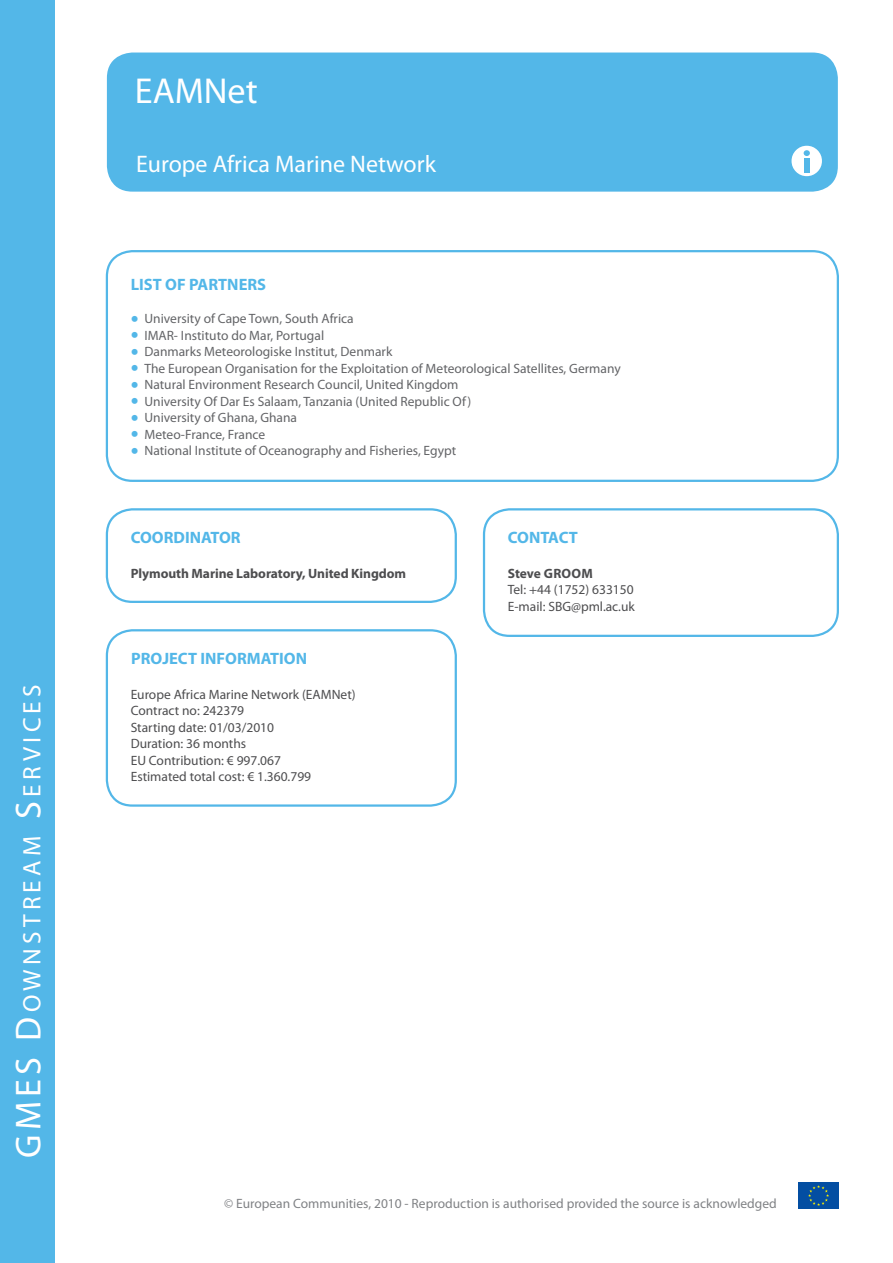
<style>
.page{position:relative;width:893px;height:1263px;background:#fff}
.page>*{position:absolute;margin:0;border:0;box-sizing:border-box;transform-origin:0 0}
.t1{font:36.15px "Myriad Pro";color:#fff}
.t2{font:25.35px "Myriad Pro";letter-spacing:.17em;color:#fff}
.t3{font:24px "Myriad Pro";color:#fff}
.t4{font:700 16.5px "Myriad Pro";color:#53b7e8}
.t5{font:13.5px/16.5px "Myriad Pro";color:#636467}
.t6{font:13.5px/16.5px "Myriad Pro";color:#4d4d4f}
.t7{font:13.5px "Myriad Pro";color:#808285}
.t8{font:700 13.5px "Myriad Pro";letter-spacing:-.005em;color:#4d4d4f}
.s1{font-size:36.15px}
</style>
<div class="page">
<div style="left:0;top:0;width:54px;height:1263px;background:#53b7e8"></div>
<div style="left:107px;top:53px;width:731px;height:139px;background:#53b7e8;border-radius:26px"></div>
<div style="left:798px;top:1182px;width:41px;height:27px;background:#034ea2"></div>
<svg style="left:808px;top:1185px;width:21px;height:21px"></svg>
<svg style="left:791px;top:146px;width:31px;height:30px"></svg>
<div style="left:804px;top:158px;width:5px;height:14px;background:#53b7e8"></div>
<div style="left:106px;top:250px;width:733px;height:232px;border:2px solid #53b7e8;border-radius:26px"></div>
<div style="left:106px;top:629px;width:351px;height:178px;border:2px solid #53b7e8;border-radius:26px"></div>
<div style="left:483px;top:508px;width:356px;height:129px;border:2px solid #53b7e8;border-radius:26px"></div>
<div style="left:106px;top:508px;width:351px;height:95px;border:2px solid #53b7e8;border-radius:26px"></div>
<h2 class="t2" style="left:16px;top:1158px;width:472px;rotate:-90deg"><span class="s1">GMES D</span>ownstream <span class="s1">S</span>e rvices</h2>
<h1 class="t1" style="left:135px;top:69px;width:124px">EAMNet</h1>
<h3 class="t3" style="left:136px;top:149px;width:301px">Europe Africa Marine Network</h3>
<p class="t4" style="left:131px;top:273px;width:9px">LIST</p>
<p class="t4" style="left:165px;top:273px;width:44px">OF PARTNERS</p>
<p class="t5" style="left:144px;top:310px;width:478px">University of Cape Town, South Africa<br>IMAR- Instituto do Mar, Portugal<br>Danmarks Meteorologiske Institut, Denmark<br>The European Organisation for the Exploitation of Meteorological Satellites, Germany Natural Environment Research Council, United Kingdom<br>University Of Dar Es Salaam, Tanzania (United Republic Of)<br>University of Ghana, Ghana<br>Meteo-France, France<br>National Institute of Oceanography and Fisheries, Egypt</p>
<p class="t4" style="left:131px;top:526px;width:22px">COOR</p>
<p class="t4" style="left:174px;top:526px;width:22px">DINATOR</p>
<p class="t8" style="left:131px;top:564px;width:277px">Plymouth Marine Laboratory, United Kingdom</p>
<p class="t8" style="left:508px;top:564px;width:87px">Steve Groom</p>
<p class="t6" style="left:508px;top:581px;width:128px">Tel: +44 (1752) 633150<br>E-mail: SBG@pml.ac.uk</p>
<p class="t4" style="left:508px;top:526px;width:21px">CONTA</p>
<p class="t4" style="left:559px;top:526px;width:20px">CT</p>
<p class="t4" style="left:131px;top:647px;width:105px">PROJECT IN FORMATION</p>
<p class="t6" style="left:131px;top:685px;width:226px">Europe Africa Marine Network (EAMNet)<br>Contract no: 242379<br>Starting date: 01/03/2010<br>Duration: 36 months<br>EU Contribution: € 997.067<br>Estimated total cost: € 1.360.799</p>
<p class="t7" style="left:224px;top:1195px;width:554px">© European Communities, 2010 - Reproduction is authorised provided the source is acknowledged</p>
</div>
